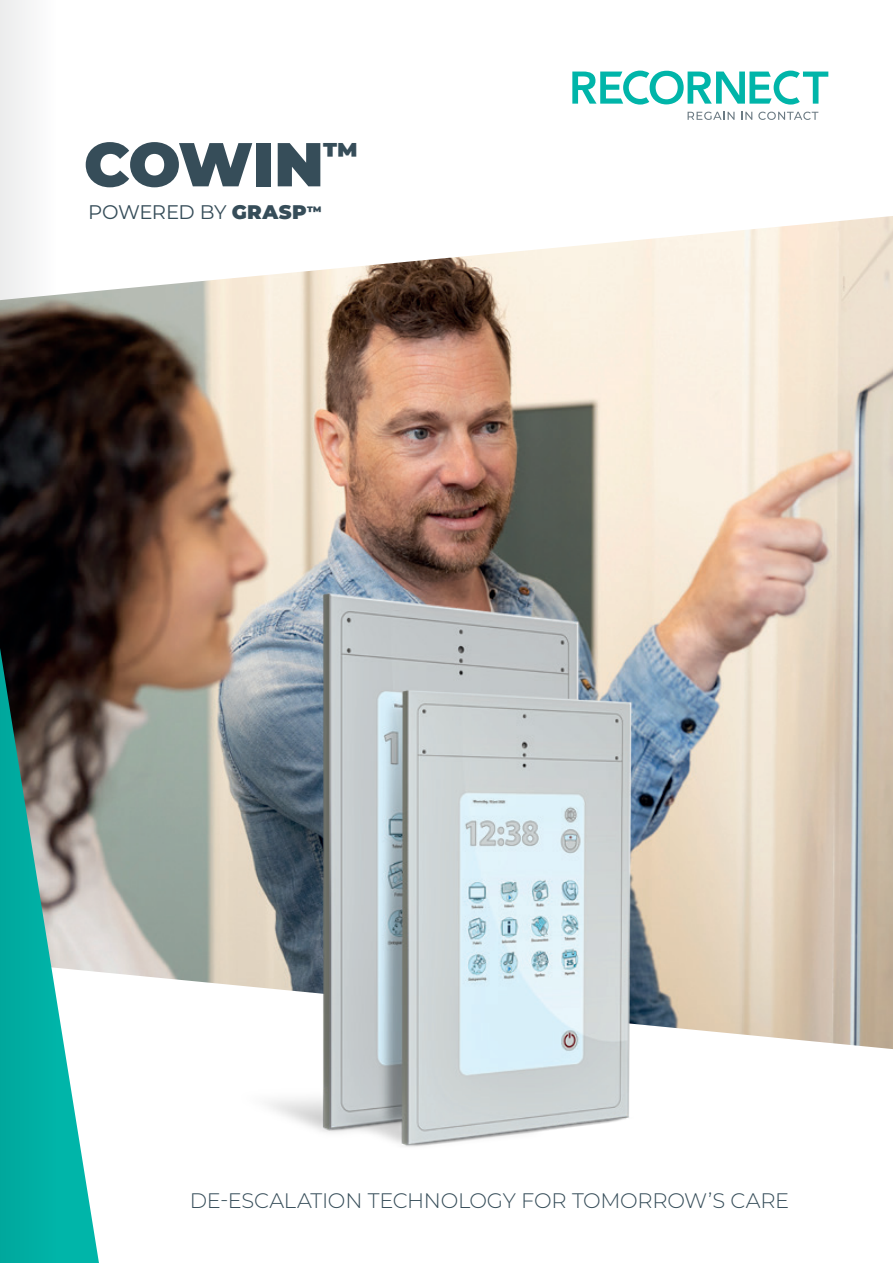
<style>
.page{position:relative;width:893px;height:1263px;background:#fff}
.page>*{position:absolute;margin:0;border:0;box-sizing:border-box;transform-origin:0 0}
.t1{font:900 61.8px "Montserrat";letter-spacing:-.02em;color:#364d59}
.t2{font:300 21px "Montserrat";letter-spacing:-.01em;color:#364d59}
.t3{font:19.65px "Montserrat";letter-spacing:-.03em;color:#364d59}
.s1{font-weight:900}
</style>
<div class="page">
<img style="left:86px;top:216px;width:807px;height:746px">
<svg style="left:99px;top:962px;width:794px;height:87px"></svg>
<svg style="left:86px;top:648px;width:13px;height:615px"></svg>
<svg style="left:688px;top:112px;width:46px;height:8px"></svg>
<svg style="left:741px;top:112px;width:11px;height:8px"></svg>
<svg style="left:758px;top:112px;width:60px;height:8px"></svg>
<svg style="left:572px;top:71px;width:256px;height:34px"></svg>
<img style="left:213px;top:566px;width:491px;height:581px">
<svg style="left:0;top:0;width:86px;height:1263px"></svg>
<h1 class="t1" style="left:84px;top:118px;width:276px">COWIN<sup>™</sup></h1>
<p class="t3" style="left:88px;top:199px;width:235px">POWERED BY <span class="s1">GRASP</span><sup>™</sup></p>
<p class="t2" style="left:190px;top:1186px;width:601px">DE-ESCALATION TECHNOLOGY FOR TOMORROW’S CARE</p>
</div>
